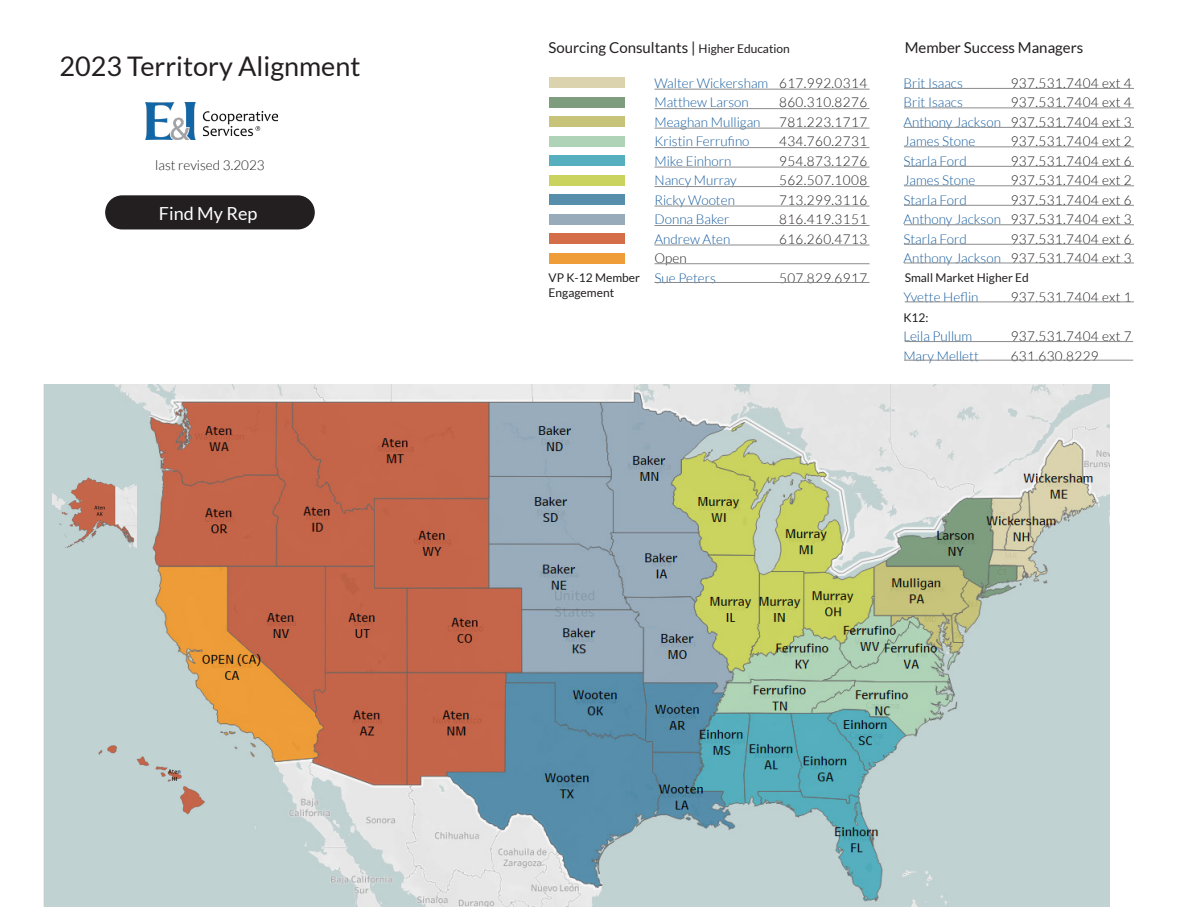
<style>
.page{position:relative;width:1188px;height:918px;background:#fff}
.page>*{position:absolute;margin:0;border:0;box-sizing:border-box;transform-origin:0 0}
.t1{font:27px "Lato";color:#231f20}
.t2{font:18px "Lato";color:#fff}
.t3{font:15px "Lato";color:#231f20}
.t4{font:300 13.5px/19.5px "Lato";letter-spacing:.03em;color:#231f20}
.t5{font:300 13.5px "Lato";color:#175d9e}
.t6{font:300 13.5px "Lato";color:#231f20}
.t7{font:12px/14.4px "Lato";color:#231f20}
.s1{font-size:12px}
</style>
<div class="page">
<div style="left:105px;top:195px;width:210px;height:34px;background:#231f20;border-radius:17px"></div>
<hr style="left:654px;top:89px;width:216px;height:1px;background:#8a8b8d">
<hr style="left:654px;top:108px;width:216px;height:1px;background:#8a8b8d">
<hr style="left:654px;top:128px;width:216px;height:1px;background:#8a8b8d">
<hr style="left:654px;top:147px;width:216px;height:1px;background:#8a8b8d">
<hr style="left:654px;top:167px;width:216px;height:1px;background:#8a8b8d">
<hr style="left:654px;top:186px;width:216px;height:1px;background:#8a8b8d">
<hr style="left:654px;top:206px;width:216px;height:1px;background:#8a8b8d">
<hr style="left:654px;top:225px;width:216px;height:1px;background:#8a8b8d">
<hr style="left:654px;top:245px;width:216px;height:1px;background:#8a8b8d">
<hr style="left:905px;top:302px;width:229px;height:1px;background:#8a8b8d">
<hr style="left:905px;top:341px;width:228px;height:1px;background:#8a8b8d">
<div style="left:549px;top:77px;width:75px;height:11px;background:#dbd3ae"></div>
<div style="left:549px;top:253px;width:75px;height:11px;background:#ef9d39"></div>
<div style="left:549px;top:97px;width:75px;height:11px;background:#7e9d7e"></div>
<div style="left:549px;top:116px;width:75px;height:11px;background:#c7c379"></div>
<div style="left:549px;top:136px;width:75px;height:11px;background:#afd3b7"></div>
<div style="left:549px;top:156px;width:75px;height:10px;background:#56afbf"></div>
<div style="left:549px;top:175px;width:75px;height:11px;background:#cad35e"></div>
<div style="left:549px;top:195px;width:75px;height:10px;background:#578eac"></div>
<div style="left:549px;top:214px;width:75px;height:11px;background:#98abba"></div>
<div style="left:549px;top:234px;width:75px;height:10px;background:#d46e48"></div>
<hr style="left:654px;top:263px;width:216px;height:1px;background:#8a8b8d">
<img style="left:43px;top:384px;width:1066px;height:522px">
<img style="left:52px;top:473px;width:85px;height:75px">
<img style="left:92px;top:738px;width:114px;height:80px">
<hr style="left:905px;top:360px;width:228px;height:1px;background:#8a8b8d">
<hr style="left:654px;top:282px;width:216px;height:1px;background:#8a8b8d">
<hr style="left:904px;top:88px;width:230px;height:1px;background:#8a8b8d">
<hr style="left:904px;top:108px;width:230px;height:1px;background:#8a8b8d">
<hr style="left:904px;top:127px;width:230px;height:1px;background:#8a8b8d">
<hr style="left:904px;top:146px;width:230px;height:1px;background:#8a8b8d">
<hr style="left:904px;top:166px;width:230px;height:1px;background:#8a8b8d">
<hr style="left:904px;top:185px;width:230px;height:1px;background:#8a8b8d">
<hr style="left:904px;top:205px;width:230px;height:1px;background:#8a8b8d">
<hr style="left:904px;top:224px;width:230px;height:1px;background:#8a8b8d">
<hr style="left:904px;top:244px;width:230px;height:1px;background:#8a8b8d">
<hr style="left:904px;top:263px;width:230px;height:1px;background:#8a8b8d">
<img style="left:145px;top:102px;width:133px;height:38px">
<p class="t1" style="left:59px;top:51px;width:303px">2023 Territory Alignment</p>
<p class="t6" style="left:155px;top:158px;width:111px">last revised 3.2023</p>
<p class="t2" style="left:159px;top:203px;width:100px">Find My Rep</p>
<p class="t3" style="left:549px;top:39px;width:243px">Sourcing Consultants | <span class="s1">Higher Education</span></p>
<p class="t3" style="left:905px;top:39px;width:180px">Member Success Managers</p>
<p class="t7" style="left:549px;top:271px;width:93px">VP K-12 Member<br>Engagement</p>
<p class="t5" style="left:654px;top:75px;width:115px">Walter Wickersham</p>
<p class="t5" style="left:654px;top:95px;width:96px">Matthew Larson</p>
<p class="t5" style="left:654px;top:114px;width:108px">Meaghan Mulligan</p>
<p class="t5" style="left:654px;top:134px;width:97px">Kristin Ferrufino</p>
<p class="t5" style="left:654px;top:153px;width:78px">Mike Einhorn</p>
<p class="t5" style="left:654px;top:173px;width:84px">Nancy Murray</p>
<p class="t5" style="left:654px;top:192px;width:82px">Ricky Wooten</p>
<p class="t5" style="left:654px;top:212px;width:77px">Donna Baker</p>
<p class="t5" style="left:654px;top:231px;width:77px">Andrew Aten</p>
<p class="t4" style="left:654px;top:249px;width:34px">Open</p>
<p class="t5" style="left:654px;top:270px;width:63px">Sue Peters</p>
<p class="t4" style="left:779px;top:73px;width:90px">617.992.0314</p>
<p class="t4" style="left:779px;top:93px;width:90px">860.310.8276</p>
<p class="t4" style="left:779px;top:112px;width:90px">781.223.1717</p>
<p class="t4" style="left:779px;top:132px;width:90px">434.760.2731</p>
<p class="t4" style="left:779px;top:151px;width:90px">954.873.1276</p>
<p class="t4" style="left:779px;top:171px;width:90px">562.507.1008</p>
<p class="t4" style="left:779px;top:190px;width:90px">713.299.3116</p>
<p class="t4" style="left:779px;top:210px;width:90px">816.419.3151</p>
<p class="t4" style="left:779px;top:229px;width:90px">616.260.4713</p>
<p class="t4" style="left:779px;top:268px;width:90px">507.829.6917</p>
<p class="t4" style="left:1011px;top:73px;width:123px">937.531.7404 ext 4</p>
<p class="t4" style="left:1011px;top:93px;width:123px">937.531.7404 ext 4</p>
<p class="t4" style="left:1011px;top:112px;width:123px">937.531.7404 ext 3<br>937.531.7404 ext 2</p>
<p class="t4" style="left:1011px;top:151px;width:123px">937.531.7404 ext 6</p>
<p class="t4" style="left:1011px;top:171px;width:123px">937.531.7404 ext 2<br>937.531.7404 ext 6</p>
<p class="t4" style="left:1011px;top:210px;width:123px">937.531.7404 ext 3</p>
<p class="t4" style="left:1011px;top:229px;width:123px">937.531.7404 ext 6</p>
<p class="t4" style="left:1011px;top:249px;width:123px">937.531.7404 ext 3</p>
<p class="t4" style="left:1011px;top:288px;width:123px">937.531.7404 ext 1</p>
<p class="t4" style="left:1011px;top:327px;width:123px">937.531.7404 ext 7</p>
<p class="t4" style="left:1011px;top:346px;width:90px">631.630.8229</p>
<p class="t5" style="left:903px;top:75px;width:61px">Brit Isaacs</p>
<p class="t5" style="left:903px;top:95px;width:61px">Brit Isaacs</p>
<p class="t5" style="left:903px;top:114px;width:99px">Anthony Jackson</p>
<p class="t5" style="left:903px;top:134px;width:74px">James Stone</p>
<p class="t5" style="left:903px;top:153px;width:65px">Starla Ford</p>
<p class="t5" style="left:903px;top:173px;width:74px">James Stone</p>
<p class="t5" style="left:903px;top:192px;width:65px">Starla Ford</p>
<p class="t5" style="left:903px;top:212px;width:99px">Anthony Jackson</p>
<p class="t5" style="left:903px;top:231px;width:65px">Starla Ford</p>
<p class="t5" style="left:903px;top:251px;width:99px">Anthony Jackson</p>
<p class="t5" style="left:903px;top:290px;width:77px">Yvette Heflin</p>
<p class="t7" style="left:903px;top:310px;width:27px">K12:</p>
<p class="t5" style="left:903px;top:329px;width:70px">Leila Pullum</p>
<p class="t5" style="left:903px;top:348px;width:77px">Mary Mellett</p>
<p class="t7" style="left:905px;top:271px;width:126px">Small Market Higher Ed</p>
</div>
